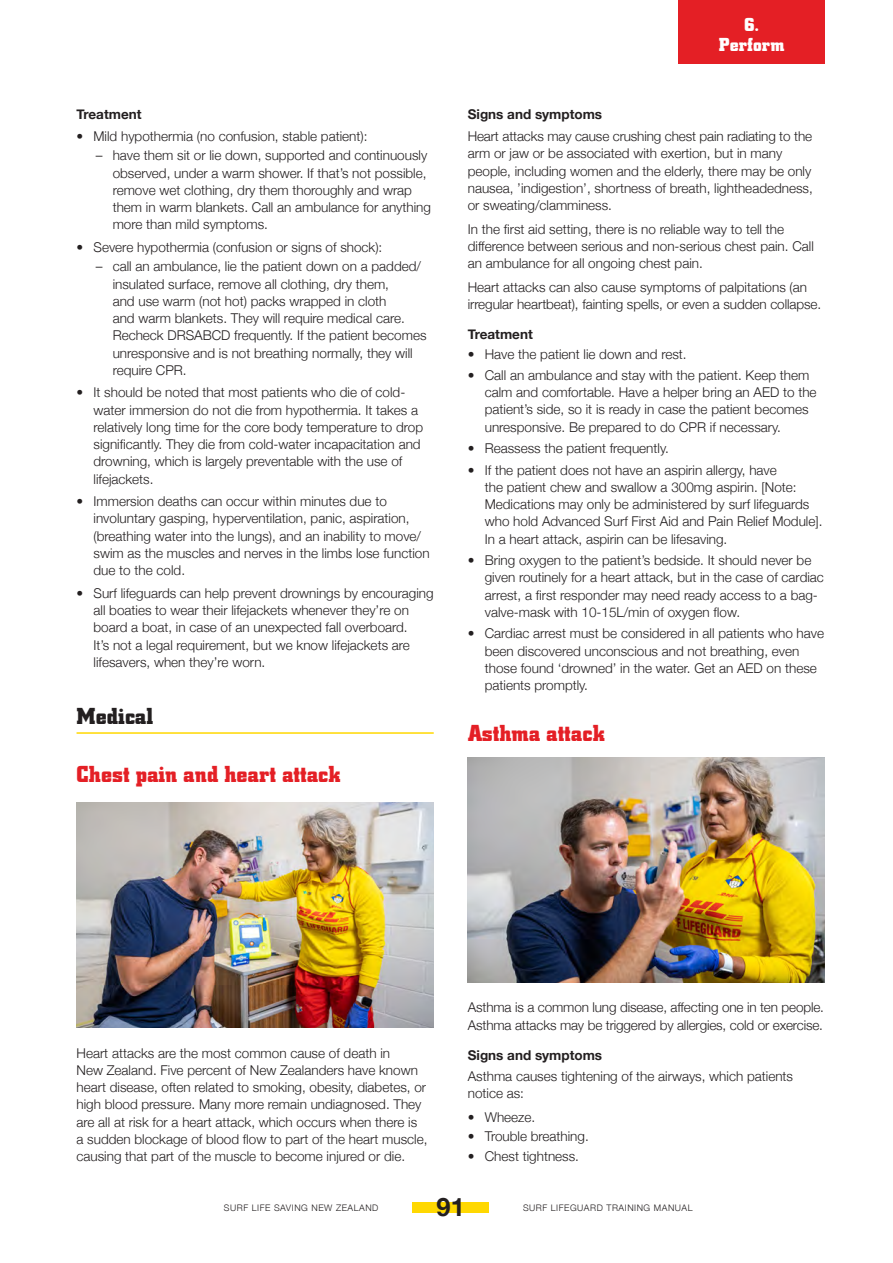
<style>
.page{position:relative;width:893px;height:1263px;background:#fff}
.page>*{position:absolute;margin:0;border:0;box-sizing:border-box;transform-origin:0 0}
.t1{font:700 25.35px "Helvetica Neue";color:#231f20}
.Heading_2{font:700 24px "Centrum";letter-spacing:.005em;color:#e41f25}
.First_aid_sections{font:700 24px "Centrum";color:#231f20}
.Heading_3{font:700 19.5px "Centrum";letter-spacing:.005em;color:#fff}
.BODY{font:300 13.5px/17.2px "Helvetica Neue";color:#231f20}
.Heading_4{font:700 13.5px "Helvetica Neue";color:#231f20}
.t2{font:300 9px "Helvetica Neue";letter-spacing:.06em;color:#231f20}
</style>
<div class="page">
<div style="left:413px;top:1202px;width:76px;height:11px;background:#ffd801"></div>
<div style="left:678px;top:0;width:147px;height:64px;background:#e41f25"></div>
<hr style="left:77px;top:732px;width:357px;height:2px;background:#ffd801">
<img style="left:77px;top:802px;width:357px;height:226px">
<img style="left:468px;top:757px;width:357px;height:225px">
<p class="Heading_4" style="left:77px;top:104px;width:67px">Treatment</p>
<p class="BODY" style="left:77px;top:127px;width:292px">• Mild hypothermia (no confusion, stable patient):</p>
<p class="BODY" style="left:113px;top:146px;width:320px;text-indent:-17px">– have them sit or lie down, supported and continuously observed, under a warm shower. If that’s not possible, remove wet clothing, dry them thoroughly and wrap them in warm blankets. Call an ambulance for anything more than mild symptoms.</p>
<p class="BODY" style="left:77px;top:237px;width:307px">• Severe hypothermia (confusion or signs of shock):</p>
<p class="BODY" style="left:113px;top:257px;width:315px;text-indent:-17px">– call an ambulance, lie the patient down on a padded/ insulated surface, remove all clothing, dry them,<br>and use warm (not hot) packs wrapped in cloth<br>and warm blankets. They will require medical care.<br>Recheck DRSABCD frequently. If the patient becomes unresponsive and is not breathing normally, they will require CPR.</p>
<p class="BODY" style="left:94px;top:383px;width:331px;text-indent:-17px">• It should be noted that most patients who die of cold&shy;water immersion do not die from hypothermia. It takes a relatively long time for the core body temperature to drop significantly. They die from cold-water incapacitation and drowning, which is largely preventable with the use of lifejackets.</p>
<p class="BODY" style="left:94px;top:492px;width:338px;text-indent:-17px">• Immersion deaths can occur within minutes due to involuntary gasping, hyperventilation, panic, aspiration, (breathing water into the lungs), and an inability to move/ swim as the muscles and nerves in the limbs lose function due to the cold.</p>
<p class="BODY" style="left:94px;top:583px;width:342px;text-indent:-17px">• Surf lifeguards can help prevent drownings by encouraging all boaties to wear their lifejackets whenever they’re on board a boat, in case of an unexpected fall overboard.<br>It’s not a legal requirement, but we know lifejackets are lifesavers, when they’re worn.</p>
<p class="First_aid_sections" style="left:77px;top:702px;width:78px">Medical</p>
<p class="Heading_2" style="left:77px;top:760px;width:266px">Chest pain and heart attack</p>
<p class="Heading_3" style="left:744px;top:14px;width:17px">6.</p>
<p class="Heading_3" style="left:719px;top:34px;width:67px">Perform</p>
<p class="Heading_4" style="left:468px;top:104px;width:136px">Signs and symptoms</p>
<p class="BODY" style="left:468px;top:127px;width:347px">Heart attacks may cause crushing chest pain radiating to the arm or jaw or be associated with exertion, but in many people, including women and the elderly, there may be only nausea, ’indigestion’, shortness of breath, lightheadedness, or sweating/clamminess.</p>
<p class="BODY" style="left:468px;top:219px;width:348px">In the first aid setting, there is no reliable way to tell the difference between serious and non-serious chest pain. Call an ambulance for all ongoing chest pain.</p>
<p class="BODY" style="left:468px;top:277px;width:355px">Heart attacks can also cause symptoms of palpitations (an irregular heartbeat), fainting spells, or even a sudden collapse.</p>
<p class="Heading_4" style="left:468px;top:324px;width:67px">Treatment</p>
<p class="BODY" style="left:468px;top:345px;width:220px">• Have the patient lie down and rest.</p>
<p class="BODY" style="left:485px;top:365px;width:333px;text-indent:-17px">• Call an ambulance and stay with the patient. Keep them calm and comfortable. Have a helper bring an AED to the patient’s side, so it is ready in case the patient becomes unresponsive. Be prepared to do CPR if necessary.</p>
<p class="BODY" style="left:468px;top:439px;width:203px">• Reassess the patient frequently.</p>
<p class="BODY" style="left:485px;top:460px;width:339px;text-indent:-17px">• If the patient does not have an aspirin allergy, have<br>the patient chew and swallow a 300mg aspirin. [Note:<br>Medications may only be administered by surf lifeguards who hold Advanced Surf First Aid and Pain Relief Module].<br>In a heart attack, aspirin can be lifesaving.</p>
<p class="BODY" style="left:485px;top:551px;width:341px;text-indent:-17px">• Bring oxygen to the patient’s bedside. It should never be given routinely for a heart attack, but in the case of cardiac arrest, a first responder may need ready access to a bag&shy;valve-mask with 10-15L/min of oxygen flow.</p>
<p class="BODY" style="left:485px;top:624px;width:341px;text-indent:-17px">• Cardiac arrest must be considered in all patients who have been discovered unconscious and not breathing, even those found ‘drowned’ in the water. Get an AED on these patients promptly.</p>
<p class="Heading_2" style="left:468px;top:719px;width:139px">Asthma attack</p>
<p class="BODY" style="left:77px;top:1043px;width:352px">Heart attacks are the most common cause of death in<br>New Zealand. Five percent of New Zealanders have known heart disease, often related to smoking, obesity, diabetes, or high blood pressure. Many more remain undiagnosed. They are all at risk for a heart attack, which occurs when there is a sudden blockage of blood flow to part of the heart muscle, causing that part of the muscle to become injured or die.</p>
<p class="BODY" style="left:468px;top:998px;width:358px">Asthma is a common lung disease, affecting one in ten people.<br>Asthma attacks may be triggered by allergies, cold or exercise.</p>
<p class="Heading_4" style="left:468px;top:1044px;width:136px">Signs and symptoms</p>
<p class="BODY" style="left:468px;top:1067px;width:327px">Asthma causes tightening of the airways, which patients notice as:</p>
<p class="BODY" style="left:468px;top:1107px;width:69px">• Wheeze.</p>
<p class="BODY" style="left:468px;top:1127px;width:123px">• Trouble breathing.</p>
<p class="BODY" style="left:468px;top:1146px;width:113px">• Chest tightness.</p>
<p class="t2" style="left:224px;top:1200px;width:156px">SURF LIFE SAVING NEW ZEALAND</p>
<h1 class="t1" style="left:437px;top:1187px;width:30px">91</h1>
<p class="t2" style="left:523px;top:1200px;width:171px">SURF LIFEGUARD TRAINING MANUAL</p>
</div>
